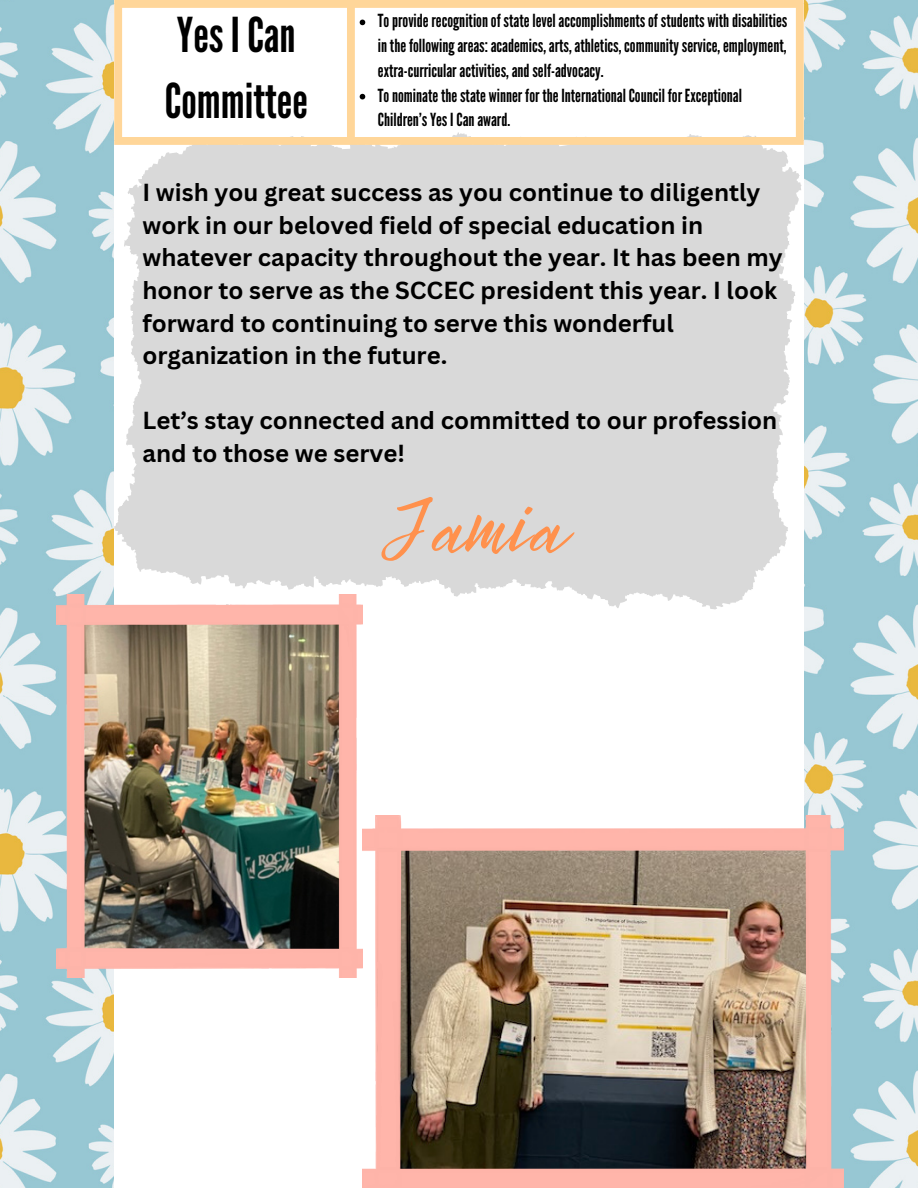
<style>
.page{position:relative;width:918px;height:1188px;background:#fff}
.page>*{position:absolute;margin:0;border:0;box-sizing:border-box;transform-origin:0 0}
.t1{font:82.5px "Bright Sunshine";color:#ff914d}
.t2{font:48px/66.3px "League Gothic";color:#000}
.t3{font:700 24px/32.7px "Canva Sans";color:#000}
.t4{font:18px/24.8px "League Gothic";color:#000;text-align:justify}
</style>
<div class="page">
<img style="left:0;top:0;width:918px;height:1188px">
<div style="left:114px;top:0;width:690px;height:1188px;background:#fff"></div>
<svg style="left:114px;top:133px;width:688px;height:477px;background:#dcdcdc"></svg>
<div style="left:114px;top:8px;width:8px;height:129px;background:#ffd699"></div>
<div style="left:347px;top:8px;width:8px;height:129px;background:#ffd699"></div>
<div style="left:796px;top:8px;width:8px;height:129px;background:#ffd699"></div>
<div style="left:114px;top:0;width:690px;height:8px;background:#ffd699"></div>
<div style="left:114px;top:137px;width:690px;height:8px;background:#ffd699"></div>
<img style="left:57px;top:594px;width:306px;height:384px">
<svg style="left:360px;top:20px;width:5px;height:5px"></svg>
<svg style="left:360px;top:94px;width:5px;height:5px"></svg>
<img style="left:362px;top:815px;width:482px;height:373px">
<h3 class="t2" style="left:165px;top:2px;width:145px">YesICan<br>Committee</h3>
<p class="t4" style="left:378px;top:9px;width:411px">Toproviderecognitionof statelevelaccomplishmentsofstudents withdisabilities inthefollowingareas:academics,arts,athletics,communityservice,employment, extra-curricularactivities,andself-advocacy.</p>
<p class="t4" style="left:378px;top:83px;width:366px">Tonominatethestate winner for theInternationalCouncil for Exceptional<br>Children’sYesICanaward.</p>
<p class="t3" style="left:142px;top:175px;width:642px">I wish you great success as you continue to diligently work in our beloved field of special education in whatever capacity throughout the year. It has been my honor to serve as the SCCEC president this year. I look forward to continuing to serve this wonderful organization in the future.</p>
<h2 class="t3" style="left:142px;top:404px;width:636px">Let’s stay connected and committed to our profession and to those we serve!</h2>
<h2 class="t1" style="left:383px;top:462px;width:182px">Jamia</h2>
</div>
